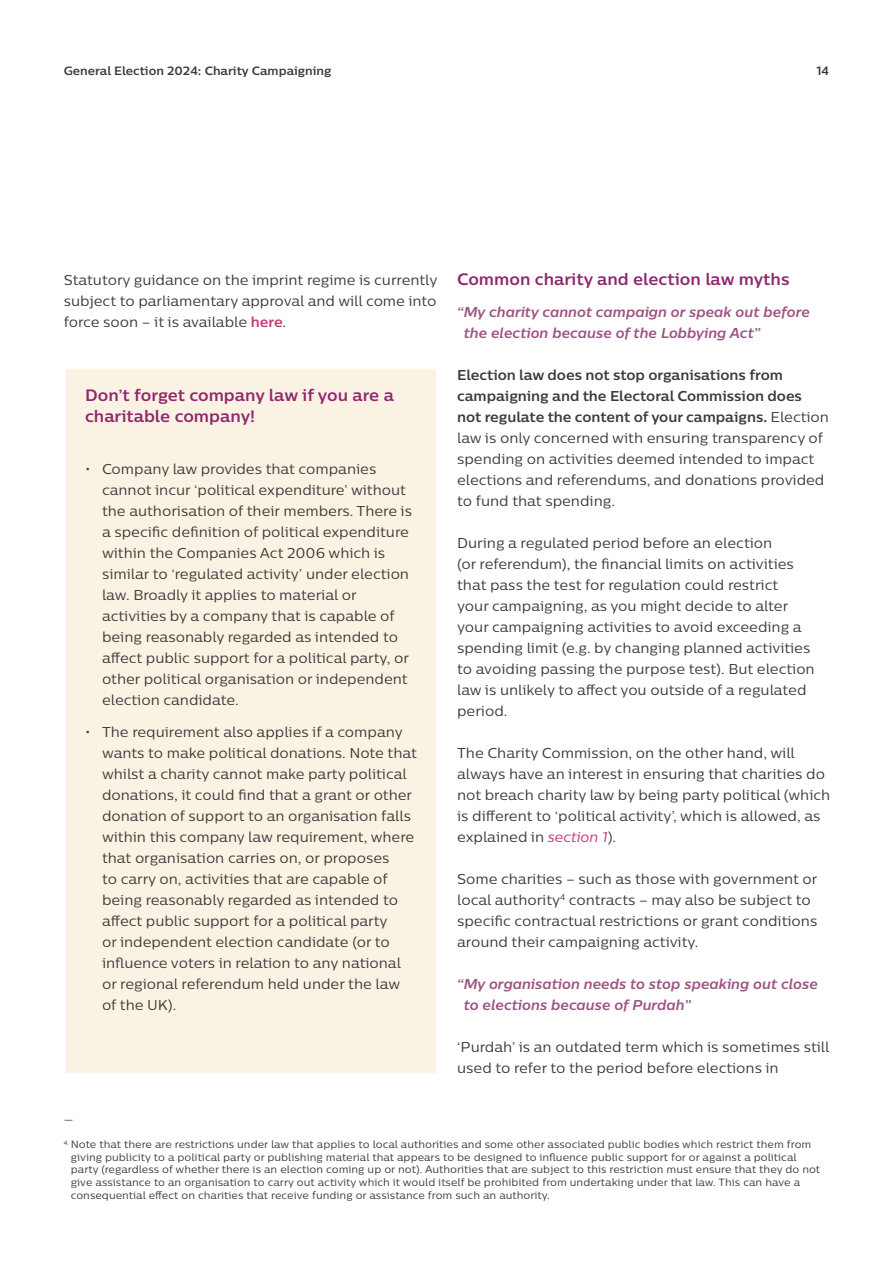
<style>
.page{position:relative;width:893px;height:1263px;background:#fff}
.page>*{position:absolute;margin:0;border:0;box-sizing:border-box;transform-origin:0 0}
.t1{font:700 16.5px/21px "Centrale Sans";color:#90276f}
.t2{font:14.25px/21px "Centrale Sans";letter-spacing:-.005em;color:#3d3a39}
.t3{font:italic 700 14.25px/21px "Centrale Sans";letter-spacing:-.005em;color:#9e5283}
.t4{font:700 12px "Centrale Sans";color:#3d3a39}
.t5{font:10.5px/12.6px "Centrale Sans";color:#3d3a39}
.s1{font-weight:700;color:#c53875}
.s2{font-weight:700}
.s3{font-style:italic;color:#c53875}
</style>
<div class="page">
<div style="left:66px;top:369px;width:370px;height:704px;background:#faf3e4"></div>
<p class="t4" style="left:64px;top:63px;width:269px">General Election 2024: Charity Campaigning</p>
<p class="t4" style="left:816px;top:63px;width:14px">14</p>
<p class="t2" style="left:64px;top:269px;width:375px;text-align:justify">Statutory guidance on the imprint regime is currently subject to parliamentary approval and will come into force soon – it is available <span class="s1">here</span>.</p>
<p class="t1" style="left:85px;top:384px;width:310px">Don’t forget company law if you are a charitable company!</p>
<p class="t2" style="left:102px;top:458px;width:312px;text-indent:-17px">• Company law provides that companies cannot incur ‘political expenditure’ without the authorisation of their members. There is a specific definition of political expenditure within the Companies Act 2006 which is similar to ‘regulated activity’ under election law. Broadly it applies to material or activities by a company that is capable of being reasonably regarded as intended to affect public support for a political party, or other political organisation or independent election candidate.</p>
<p class="t2" style="left:102px;top:721px;width:316px;text-indent:-17px">• The requirement also applies if a company wants to make political donations. Note that whilst a charity cannot make party political donations, it could find that a grant or other donation of support to an organisation falls within this company law requirement, where that organisation carries on, or proposes<br>to carry on, activities that are capable of being reasonably regarded as intended to affect public support for a political party<br>or independent election candidate (or to influence voters in relation to any national or regional referendum held under the law of the UK).</p>
<p class="t1" style="left:457px;top:268px;width:334px">Common charity and election law myths</p>
<p class="t3" style="left:464px;top:301px;width:348px;text-indent:-7px">“My charity cannot campaign or speak out before the election because of the Lobbying Act”</p>
<p class="t2" style="left:457px;top:364px;width:373px"><span class="s2">Election law does not stop organisations from campaigning and the Electoral Commission does not regulate the content of your campaigns.</span> Election law is only concerned with ensuring transparency of spending on activities deemed intended to impact elections and referendums, and donations provided to fund that spending.</p>
<p class="t2" style="left:457px;top:532px;width:359px">During a regulated period before an election<br>(or referendum), the financial limits on activities that pass the test for regulation could restrict<br>your campaigning, as you might decide to alter your campaigning activities to avoid exceeding a spending limit (e.g. by changing planned activities to avoiding passing the purpose test). But election law is unlikely to affect you outside of a regulated period.</p>
<p class="t2" style="left:457px;top:742px;width:375px">The Charity Commission, on the other hand, will always have an interest in ensuring that charities do not breach charity law by being party political (which is different to ‘political activity’, which is allowed, as explained in <span class="s3">section 1</span>).</p>
<p class="t2" style="left:457px;top:868px;width:362px">Some charities – such as those with government or local authority<sup>4</sup> contracts – may also be subject to specific contractual restrictions or grant conditions around their campaigning activity.</p>
<p class="t3" style="left:464px;top:973px;width:356px;text-indent:-7px">“My organisation needs to stop speaking out close to elections because of Purdah”</p>
<p class="t2" style="left:457px;top:1036px;width:374px">‘Purdah’ is an outdated term which is sometimes still used to refer to the period before elections in</p>
<p class="t5" style="left:64px;top:1113px;width:11px">—</p>
<p class="t5" style="left:71px;top:1138px;width:751px;text-indent:-7px"><sup>4.</sup> Note that there are restrictions under law that applies to local authorities and some other associated public bodies which restrict them from giving publicity to a political party or publishing material that appears to be designed to influence public support for or against a political party (regardless of whether there is an election coming up or not). Authorities that are subject to this restriction must ensure that they do not give assistance to an organisation to carry out activity which it would itself be prohibited from undertaking under that law. This can have a consequential effect on charities that receive funding or assistance from such an authority.</p>
</div>
